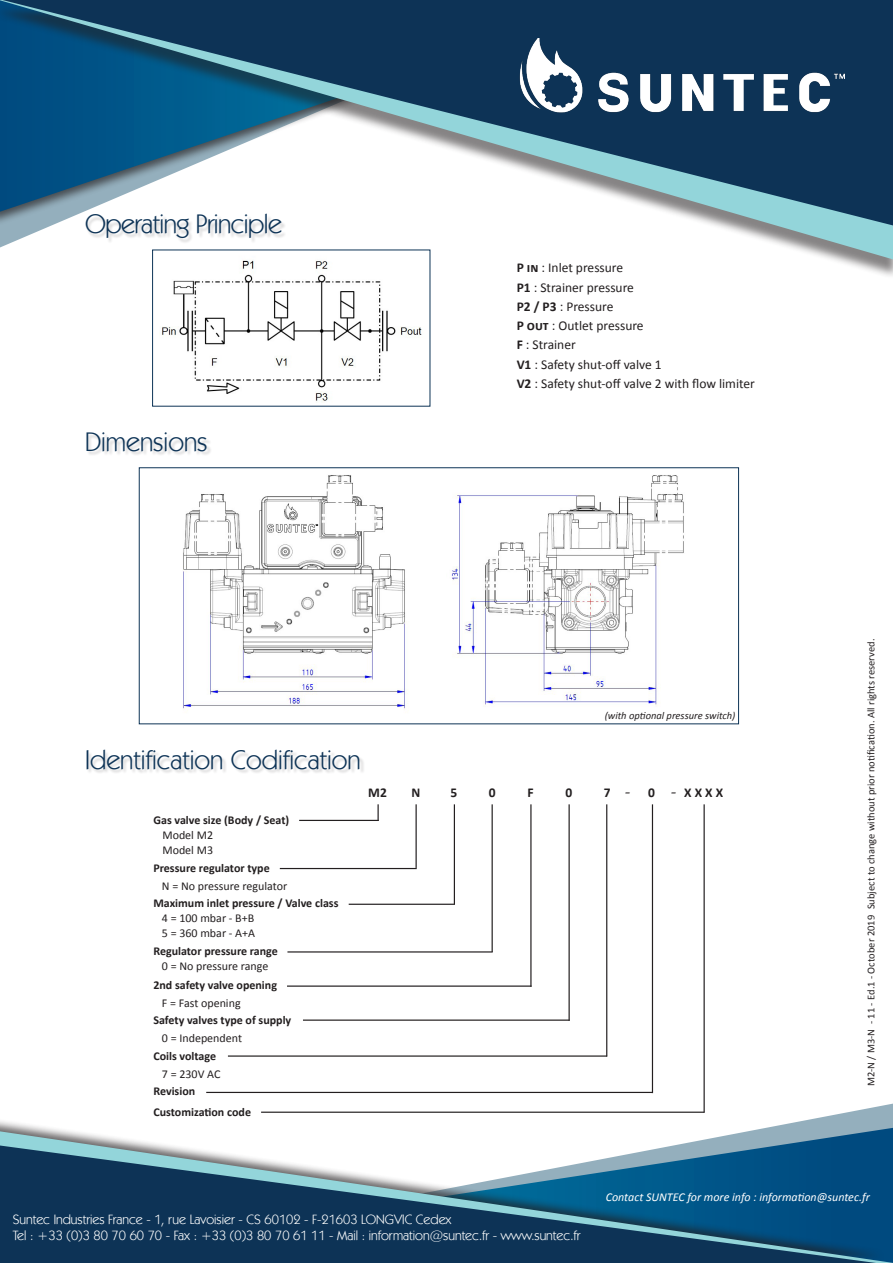
<style>
.page{position:relative;width:893px;height:1263px;background:#fff}
.page>*{position:absolute;margin:0;border:0;box-sizing:border-box;transform-origin:0 0}
.t1{font:27px "Kabel IT Cby BT";color:#0d3356}
.t2{font:27px "Kabel IT Cby BT";letter-spacing:-.02em;color:#0d3356}
.t3{font:18px "Minion Pro";color:#231f20}
.t4{font:13.5px/16.2px "Kabel IT Cby BT";color:#fff}
.t5{font:13.5px "Calibri";color:#231f20}
.t6{font:700 13.5px "Calibri";color:#231f20}
.t7{font:700 12px "Calibri";color:#231f20}
.t8{font:12px/15px "Calibri";color:#231f20}
.t9{font:italic 12px "Calibri";color:#fff}
.t10{font:10.5px "Calibri";color:#231f20}
.t11{font:italic 10.5px "Calibri";color:#231f20}
.s1{font-weight:700}
</style>
<div class="page">
<svg style="left:0;top:0;width:893px;height:259px"></svg>
<svg style="left:2px;top:0;width:891px;height:225px"></svg>
<svg style="left:823px;top:1103px;width:70px;height:25px"></svg>
<div style="left:0;top:1117px;width:886px;height:146px;background:#231f20;opacity:.69"></div>
<svg style="left:0;top:1131px;width:893px;height:132px"></svg>
<svg style="left:0;top:1145px;width:876px;height:118px;background:#356382"></svg>
<img style="left:511px;top:38px;width:333px;height:77px">
<div style="left:86px;top:215px;width:201px;height:28px;background:#231f20;opacity:.2"></div>
<div style="left:87px;top:751px;width:278px;height:23px;background:#231f20;opacity:.2"></div>
<div style="left:87px;top:433px;width:125px;height:23px;background:#231f20;opacity:.2"></div>
<img style="left:183px;top:475px;width:501px;height:234px">
<hr style="left:299px;top:820px;width:80px;height:1px;background:#231f20">
<svg style="left:377px;top:804px;width:2px;height:17px"></svg>
<hr style="left:280px;top:868px;width:137px;height:1px;background:#231f20">
<hr style="left:415px;top:804px;width:2px;height:64px;background:#231f20">
<hr style="left:349px;top:904px;width:106px;height:1px;background:#231f20">
<hr style="left:454px;top:804px;width:1px;height:100px;background:#231f20">
<hr style="left:287px;top:951px;width:206px;height:1px;background:#231f20">
<hr style="left:492px;top:804px;width:1px;height:148px;background:#231f20">
<hr style="left:287px;top:985px;width:244px;height:2px;background:#231f20">
<hr style="left:530px;top:804px;width:1px;height:183px;background:#231f20">
<hr style="left:303px;top:1019px;width:267px;height:2px;background:#231f20">
<hr style="left:568px;top:804px;width:2px;height:217px;background:#231f20">
<hr style="left:228px;top:1055px;width:379px;height:2px;background:#231f20">
<hr style="left:606px;top:804px;width:1px;height:252px;background:#231f20">
<hr style="left:206px;top:1092px;width:447px;height:1px;background:#231f20">
<hr style="left:652px;top:804px;width:1px;height:289px;background:#231f20">
<hr style="left:703px;top:804px;width:2px;height:309px;background:#231f20">
<hr style="left:261px;top:1111px;width:443px;height:2px;background:#231f20">
<img style="left:159px;top:253px;width:266px;height:148px">
<p class="t2" style="left:85px;top:207px;width:198px">Operating Principle</p>
<p class="t1" style="left:85px;top:425px;width:124px">Dimensions</p>
<p class="t5" style="left:517px;top:259px;width:108px"><span class="s1">P in</span> : Inlet pressure</p>
<p class="t5" style="left:517px;top:279px;width:119px"><span class="s1">P1</span> : Strainer pressure</p>
<p class="t5" style="left:517px;top:298px;width:98px"><span class="s1">P2 / P3</span> : Pressure</p>
<p class="t5" style="left:517px;top:317px;width:129px"><span class="s1">P out</span> : Outlet pressure</p>
<p class="t5" style="left:517px;top:336px;width:61px"><span class="s1">F</span> : Strainer</p>
<p class="t5" style="left:517px;top:356px;width:147px"><span class="s1">V1</span> : Safety shut-off valve 1</p>
<p class="t5" style="left:517px;top:375px;width:240px"><span class="s1">V2</span> : Safety shut-off valve 2 with flow limiter</p>
<p class="t11" style="left:605px;top:708px;width:132px">(with optional pressure switch)</p>
<p class="t1" style="left:85px;top:743px;width:277px">Identification Codification</p>
<p class="t7" style="left:153px;top:812px;width:137px">Gas valve size (Body / Seat)</p>
<p class="t8" style="left:162px;top:828px;width:52px">Model M2<br>Model M3</p>
<p class="t7" style="left:153px;top:860px;width:118px">Pressure regulator type</p>
<p class="t8" style="left:162px;top:878px;width:127px">N = No pressure regulator</p>
<p class="t7" style="left:153px;top:895px;width:187px">Maximum inlet pressure / Valve class</p>
<p class="t8" style="left:162px;top:911px;width:94px">4 = 100 mbar - B+B</p>
<p class="t8" style="left:162px;top:926px;width:95px">5 = 360 mbar - A+A</p>
<p class="t7" style="left:153px;top:943px;width:126px">Regulator pressure range</p>
<p class="t8" style="left:162px;top:958px;width:108px">0 = No pressure range</p>
<p class="t7" style="left:153px;top:977px;width:125px">2nd safety valve opening</p>
<p class="t8" style="left:162px;top:995px;width:80px">F = Fast opening</p>
<p class="t7" style="left:153px;top:1012px;width:139px">Safety valves type of supply</p>
<p class="t8" style="left:162px;top:1031px;width:82px">0 = Independent</p>
<p class="t7" style="left:153px;top:1048px;width:64px">Coils voltage</p>
<p class="t8" style="left:162px;top:1066px;width:60px">7 = 230V AC</p>
<p class="t7" style="left:153px;top:1083px;width:43px">Revision</p>
<p class="t7" style="left:153px;top:1104px;width:99px">Customization code</p>
<p class="t6" style="left:368px;top:784px;width:20px">M2</p>
<p class="t6" style="left:411px;top:784px;width:10px">N</p>
<p class="t6" style="left:451px;top:784px;width:8px">5</p>
<p class="t6" style="left:489px;top:784px;width:8px">0</p>
<p class="t6" style="left:527px;top:784px;width:8px">F</p>
<p class="t6" style="left:565px;top:784px;width:8px">0</p>
<p class="t6" style="left:604px;top:784px;width:8px">7</p>
<p class="t6" style="left:648px;top:784px;width:8px">0</p>
<p class="t6" style="left:684px;top:784px;width:40px">X X X X</p>
<p class="t3" style="left:625px;top:779px;width:8px">-</p>
<p class="t3" style="left:670px;top:779px;width:8px">-</p>
<p class="t10" style="left:864px;top:909px;width:272px;rotate:-90deg">Subject to change without prior notification. All rights reserved.</p>
<p class="t10" style="left:864px;top:1086px;width:173px;rotate:-90deg">M2-N / M3-N - 11 - Ed.1 - October 2019</p>
<p class="t9" style="left:606px;top:1189px;width:265px">Contact SUNTEC for more info : information@suntec.fr</p>
<p class="t4" style="left:13px;top:1211px;width:569px">Suntec Industries France - 1, rue Lavoisier - CS 60102 - F-21603 LONGVIC Cedex<br>Tel : +33 (0)3 80 70 60 70 - Fax : +33 (0)3 80 70 61 11 - Mail : information@suntec.fr - www.suntec.fr</p>
</div>
